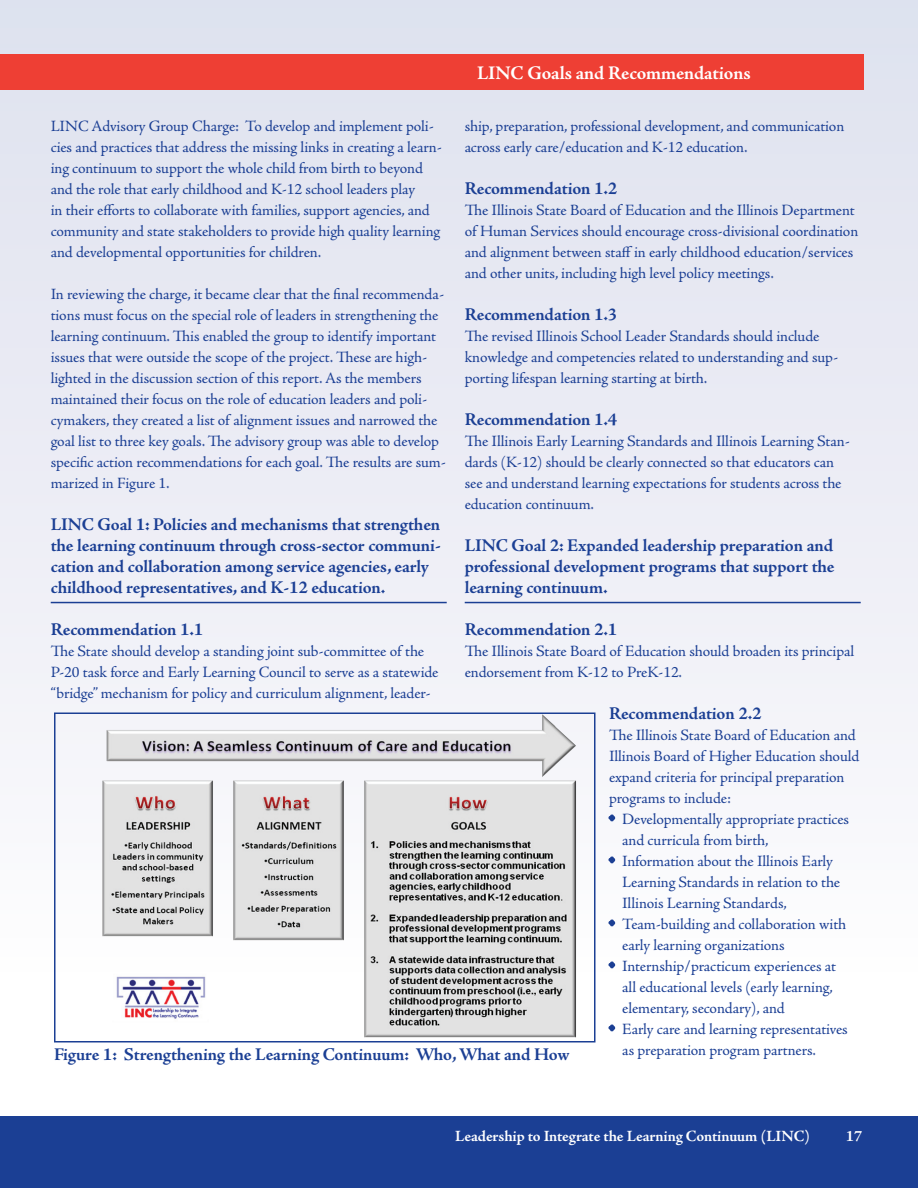
<style>
.page{position:relative;width:918px;height:1188px;background:#fff}
.page>*{position:absolute;margin:0;border:0;box-sizing:border-box;transform-origin:0 0}
.t1{font:700 19.35px "Adobe Jenson Pro";letter-spacing:-.01em;color:#fff}
.t2{font:700 18px/21px "Adobe Jenson Pro";letter-spacing:-.01em;color:#1b3f94}
.t3{font:15.75px/21px "Adobe Jenson Pro";letter-spacing:-.01em;color:#1b3f94}
.t4{font:700 15.75px "Adobe Jenson Pro";letter-spacing:-.01em;color:#fff}
</style>
<div class="page">
<div style="left:0;top:1116px;width:918px;height:72px;background:#1b3f94"></div>
<div style="left:0;top:0;width:918px;height:972px;background:linear-gradient(to bottom,#dde1ee,#fcfbfd)"></div>
<div style="left:0;top:54px;width:864px;height:36px;background:#ee3f34"></div>
<hr style="left:51px;top:602px;width:396px;height:1px;background:#1b3f94">
<hr style="left:465px;top:602px;width:396px;height:1px;background:#1b3f94">
<svg style="left:607px;top:813px;width:10px;height:29px"></svg>
<svg style="left:607px;top:855px;width:10px;height:29px"></svg>
<svg style="left:607px;top:918px;width:10px;height:29px"></svg>
<svg style="left:607px;top:960px;width:10px;height:12px"></svg>
<svg style="left:608px;top:1024px;width:8px;height:8px"></svg>
<div style="left:54px;top:712px;width:542px;height:330px;border:2px solid #1b3f94"></div>
<img style="left:100px;top:714px;width:480px;height:326px">
<p class="t1" style="left:477px;top:62px;width:275px">LINC Goals and Recommendations</p>
<p class="t3" style="left:51px;top:116px;width:393px">LINC Advisory Group Charge: To develop and implement poli&shy;cies and practices that address the missing links in creating a learn&shy;ing continuum to support the whole child from birth to beyond and the role that early childhood and K-12 school leaders play<br>in their efforts to collaborate with families, support agencies, and community and state stakeholders to provide high quality learning and developmental opportunities for children.</p>
<p class="t3" style="left:51px;top:284px;width:397px">In reviewing the charge, it became clear that the final recommenda&shy;tions must focus on the special role of leaders in strengthening the learning continuum. This enabled the group to identify important issues that were outside the scope of the project. These are high&shy;lighted in the discussion section of this report. As the members maintained their focus on the role of education leaders and poli&shy;cymakers, they created a list of alignment issues and narrowed the goal list to three key goals. The advisory group was able to develop specific action recommendations for each goal. The results are sum&shy;marized in Figure 1.</p>
<p class="t2" style="left:51px;top:514px;width:392px">LINC Goal 1: Policies and mechanisms that strengthen the learning continuum through cross-sector communi&shy;cation and collaboration among service agencies, early childhood representatives, and K-12 education.</p>
<p class="t2" style="left:51px;top:619px;width:154px">Recommendation 1.1</p>
<p class="t3" style="left:51px;top:641px;width:389px">The State should develop a standing joint sub-committee of the<br>P-20 task force and Early Learning Council to serve as a statewide “bridge” mechanism for policy and curriculum alignment, leader-</p>
<p class="t3" style="left:465px;top:116px;width:381px">ship, preparation, professional development, and communication across early care/education and K-12 education.</p>
<p class="t2" style="left:465px;top:178px;width:154px">Recommendation 1.2</p>
<p class="t3" style="left:465px;top:200px;width:395px">The Illinois State Board of Education and the Illinois Department of Human Services should encourage cross-divisional coordination and alignment between staff in early childhood education/services and other units, including high level policy meetings.</p>
<p class="t2" style="left:465px;top:304px;width:154px">Recommendation 1.3</p>
<p class="t3" style="left:465px;top:326px;width:375px">The revised Illinois School Leader Standards should include knowledge and competencies related to understanding and sup&shy;porting lifespan learning starting at birth.</p>
<p class="t2" style="left:465px;top:409px;width:154px">Recommendation 1.4</p>
<p class="t3" style="left:465px;top:431px;width:387px">The Illinois Early Learning Standards and Illinois Learning Stan&shy;dards (K-12) should be clearly connected so that educators can see and understand learning expectations for students across the education continuum.</p>
<p class="t2" style="left:465px;top:535px;width:371px;text-align:justify">LINC Goal 2: Expanded leadership preparation and professional development programs that support the learning continuum.</p>
<p class="t2" style="left:465px;top:619px;width:154px">Recommendation 2.1</p>
<p class="t3" style="left:465px;top:641px;width:391px">The Illinois State Board of Education should broaden its principal endorsement from K-12 to PreK-12.</p>
<p class="t2" style="left:609px;top:703px;width:154px">Recommendation 2.2</p>
<p class="t3" style="left:609px;top:725px;width:252px">The Illinois State Board of Education and Illinois Board of Higher Education should expand criteria for principal preparation programs to include:</p>
<p class="t3" style="left:622px;top:809px;width:228px;text-indent:-13px"><sup>•</sup> Developmentally appropriate practices and curricula from birth,</p>
<p class="t3" style="left:622px;top:851px;width:220px;text-indent:-13px"><sup>•</sup> Information about the Illinois Early<br>Learning Standards in relation to the<br>Illinois Learning Standards,</p>
<p class="t3" style="left:622px;top:914px;width:225px;text-indent:-13px"><sup>•</sup> Team-building and collaboration with early learning organizations</p>
<p class="t3" style="left:622px;top:956px;width:215px;text-indent:-13px"><sup>•</sup> Internship/practicum experiences at all educational levels (early learning, elementary, secondary), and</p>
<p class="t3" style="left:622px;top:1019px;width:227px;text-indent:-13px"><sup>•</sup> Early care and learning representatives as preparation program partners.</p>
<p class="t2" style="left:54px;top:1044px;width:517px">Figure 1: Strengthening the Learning Continuum: Who, What and How</p>
<p class="t4" style="left:455px;top:1127px;width:356px">Leadership to Integrate the Learning Continuum (LINC)</p>
<p class="t4" style="left:846px;top:1127px;width:18px">17</p>
</div>
